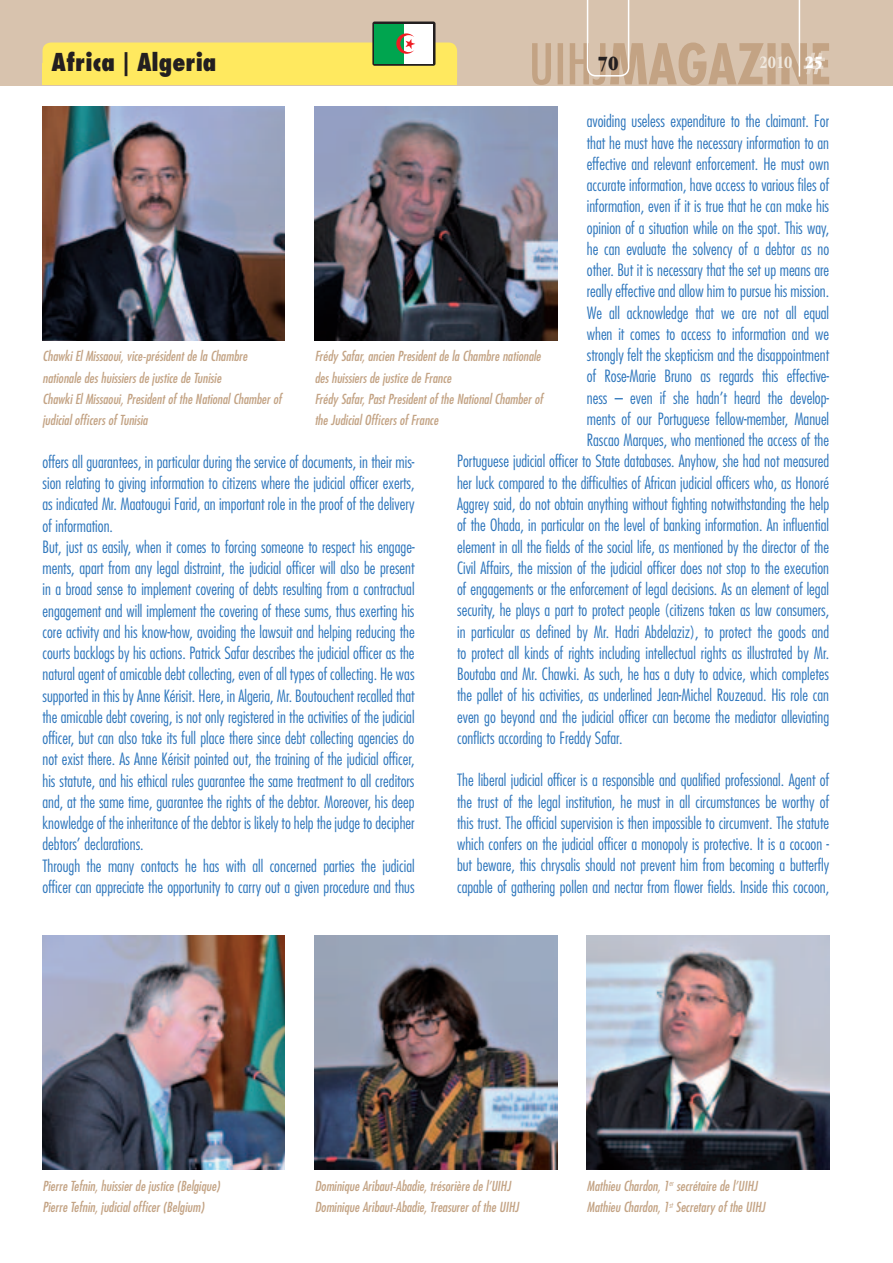
<style>
.page{position:relative;width:893px;height:1263px;background:#fff}
.page>*{position:absolute;margin:0;border:0;box-sizing:border-box;transform-origin:0 0}
.t1{font:800 condensed 24px "Futura Std";color:#231f20}
.t2{font:21px "ITC Garamond Std Ult Cond";color:#231f20}
.t3{font:700 condensed 18px "ITC Garamond Std";color:#f0e9df}
.t4{font:300 condensed 16.5px/21.3px "Futura Std";color:#2e76bc}
.t5{font:italic condensed 13.5px/21.3px "Futura Std";color:#c3a384}
.s1{font-family:"ITC Garamond Std Ult Cond";font-weight:400;font-stretch:normal;color:#fff}
</style>
<div class="page">
<div style="left:0;top:0;width:893px;height:85px;background:#d8c3ae"></div>
<svg style="left:532px;top:0;width:297px;height:85px"></svg>
<img style="left:315px;top:935px;width:242px;height:234px">
<img style="left:587px;top:935px;width:242px;height:234px">
<img style="left:43px;top:106px;width:242px;height:234px">
<img style="left:43px;top:935px;width:242px;height:234px">
<img style="left:315px;top:106px;width:242px;height:234px">
<div style="left:43px;top:43px;width:414px;height:42px;background:#ffe95f;border-radius:9px"></div>
<svg style="left:372px;top:22px;width:63px;height:44px"></svg>
<div style="left:375px;top:24px;width:58px;height:40px;background:#fff"></div>
<div style="left:375px;top:24px;width:29px;height:40px;background:#00a54f"></div>
<svg style="left:396px;top:33px;width:19px;height:21px"></svg>
<h1 class="t1" style="left:52px;top:47px;width:167px">Africa | Algeria</h1>
<p class="t2" style="left:598px;top:51px;width:22px">70</p>
<p class="t3" style="left:759px;top:52px;width:65px">2010 <span class="s1">25</span></p>
<p class="t4" style="left:587px;top:111px;width:244px">avoiding useless expenditure to the claimant. For</p>
<p class="t4" style="left:587px;top:132px;width:244px">that he must have the necessary information to an</p>
<p class="t4" style="left:587px;top:153px;width:244px">effective and relevant enforcement. He must own</p>
<p class="t4" style="left:587px;top:174px;width:244px">accurate information, have access to various files of</p>
<p class="t4" style="left:587px;top:196px;width:244px">information, even if it is true that he can make his</p>
<p class="t4" style="left:587px;top:217px;width:244px">opinion of a situation while on the spot. This way,</p>
<p class="t4" style="left:587px;top:238px;width:244px">he can evaluate the solvency of a debtor as no</p>
<p class="t4" style="left:587px;top:259px;width:244px">other. But it is necessary that the set up means are</p>
<p class="t4" style="left:587px;top:281px;width:244px">really effective and allow him to pursue his mission.</p>
<p class="t4" style="left:587px;top:302px;width:244px">We all acknowledge that we are not all equal</p>
<p class="t4" style="left:587px;top:323px;width:244px">when it comes to access to information and we</p>
<p class="t4" style="left:587px;top:344px;width:244px">strongly felt the skepticism and the disappointment</p>
<p class="t4" style="left:587px;top:366px;width:244px">of Rose-Marie Bruno as regards this effective-</p>
<p class="t4" style="left:587px;top:387px;width:244px">ness – even if she hadn’t heard the develop-</p>
<p class="t4" style="left:587px;top:408px;width:244px">ments of our Portuguese fellow-member, Manuel</p>
<p class="t4" style="left:587px;top:429px;width:244px">Rascao Marques, who mentioned the access of the</p>
<p class="t4" style="left:457px;top:451px;width:374px">Portuguese judicial officer to State databases. Anyhow, she had not measured</p>
<p class="t4" style="left:457px;top:472px;width:374px">her luck compared to the difficulties of African judicial officers who, as Honoré</p>
<p class="t4" style="left:457px;top:493px;width:374px">Aggrey said, do not obtain anything without fighting notwithstanding the help</p>
<p class="t4" style="left:457px;top:514px;width:374px">of the Ohada, in particular on the level of banking information. An influential</p>
<p class="t4" style="left:457px;top:536px;width:373px">element in all the fields of the social life, as mentioned by the director of the</p>
<p class="t4" style="left:457px;top:557px;width:373px">Civil Affairs, the mission of the judicial officer does not stop to the execution</p>
<p class="t4" style="left:457px;top:578px;width:373px">of engagements or the enforcement of legal decisions. As an element of legal</p>
<p class="t4" style="left:457px;top:599px;width:374px">security, he plays a part to protect people (citizens taken as law consumers,</p>
<p class="t4" style="left:457px;top:621px;width:374px">in particular as defined by Mr. Hadri Abdelaziz), to protect the goods and</p>
<p class="t4" style="left:457px;top:642px;width:374px">to protect all kinds of rights including intellectual rights as illustrated by Mr.</p>
<p class="t4" style="left:457px;top:663px;width:373px">Boutaba and Mr. Chawki. As such, he has a duty to advice, which completes</p>
<p class="t4" style="left:457px;top:684px;width:373px">the pallet of his activities, as underlined Jean-Michel Rouzeaud. His role can</p>
<p class="t4" style="left:457px;top:706px;width:374px">even go beyond and the judicial officer can become the mediator alleviating</p>
<p class="t4" style="left:457px;top:727px;width:167px">conflicts according to Freddy Safar.</p>
<p class="t4" style="left:457px;top:769px;width:374px;text-align:justify">The liberal judicial officer is a responsible and qualified professional. Agent of the trust of the legal institution, he must in all circumstances be worthy of this trust. The official supervision is then impossible to circumvent. The statute which confers on the judicial officer a monopoly is protective. It is a cocoon - but beware, this chrysalis should not prevent him from becoming a butterfly capable of gathering pollen and nectar from flower fields. Inside this cocoon,</p>
<p class="t5" style="left:315px;top:346px;width:230px">Frédy Safar, ancien President de la Chambre nationale des huissiers de justice de France<br>Frédy Safar, Past President of the National Chamber of the Judicial Officers of France</p>
<p class="t5" style="left:43px;top:346px;width:240px">Chawki El Missaoui, vice-président de la Chambre nationale des huissiers de justice de Tunisie<br>Chawki El Missaoui, President of the National Chamber of judicial officers of Tunisia</p>
<p class="t4" style="left:43px;top:451px;width:374px">offers all guarantees, in particular during the service of documents, in their mis&shy;sion relating to giving information to citizens where the judicial officer exerts, as indicated Mr. Maatougui Farid, an important role in the proof of the delivery of information.<br>But, just as easily, when it comes to forcing someone to respect his engage&shy;ments, apart from any legal distraint, the judicial officer will also be present in a broad sense to implement covering of debts resulting from a contractual engagement and will implement the covering of these sums, thus exerting his core activity and his know-how, avoiding the lawsuit and helping reducing the courts backlogs by his actions. Patrick Safar describes the judicial officer as the natural agent of amicable debt collecting, even of all types of collecting. He was supported in this by Anne Kérisit. Here, in Algeria, Mr. Boutouchent recalled that the amicable debt covering, is not only registered in the activities of the judicial officer, but can also take its full place there since debt collecting agencies do not exist there. As Anne Kérisit pointed out, the training of the judicial officer, his statute, and his ethical rules guarantee the same treatment to all creditors and, at the same time, guarantee the rights of the debtor. Moreover, his deep knowledge of the inheritance of the debtor is likely to help the judge to decipher debtors’ declarations.<br>Through the many contacts he has with all concerned parties the judicial officer can appreciate the opportunity to carry out a given procedure and thus</p>
<p class="t5" style="left:43px;top:1175px;width:179px">Pierre Tefnin, huissier de justice (Belgique)<br>Pierre Tefnin, judicial officer (Belgium)</p>
<p class="t5" style="left:315px;top:1175px;width:206px">Dominique Aribaut-Abadie, trésorière de l’UIHJ<br>Dominique Aribaut-Abadie, Treasurer of the UIHJ</p>
<p class="t5" style="left:587px;top:1175px;width:180px">Mathieu Chardon, 1<sup>er</sup> secrétaire de l’UIHJ<br>Mathieu Chardon, 1<sup>st</sup> Secretary of the UIHJ</p>
</div>
